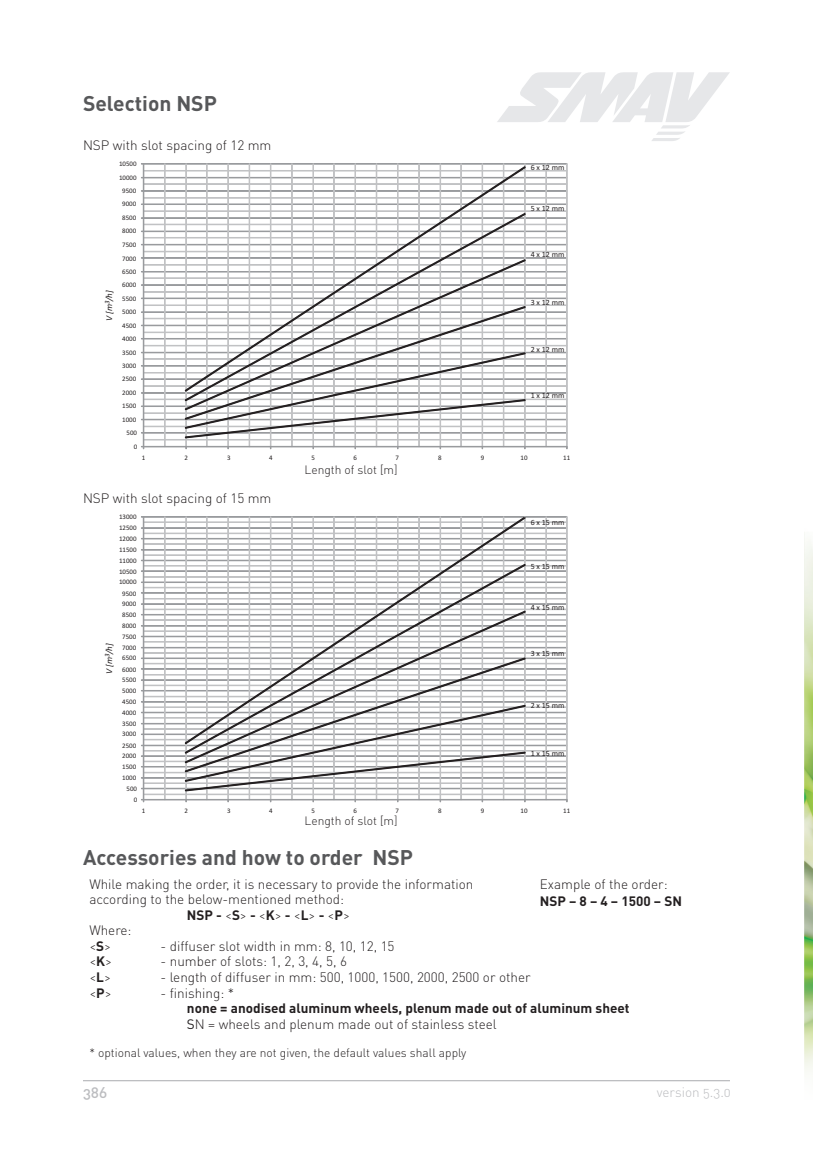
<style>
.page{position:relative;width:813px;height:1153px;background:#fff}
.page>*{position:absolute;margin:0;border:0;box-sizing:border-box;transform-origin:0 0}
.t1{font:700 21px "DIN Pro";color:#57585a}
.t2{font:15px "DIN";color:#bcbdc0}
.t3{font:300 13.5px "DIN Pro";color:#231f20}
.t4{font:700 13.5px/15.6px "DIN Pro";color:#231f20}
.t5{font:13.5px "DIN Light Alternate";color:#bcbdc0}
.t6{font:300 12px "DIN Pro";color:#231f20}
.t7{font:italic 9px "Calibri";color:#231f20}
.t8{font:7.95px "Calibri";color:#231f20}
.t9{font:6.9px "Calibri";color:#231f20}
.s1{font-weight:300}
.s2{font-weight:700}
.s3{font-weight:400}
</style>
<div class="page">
<img style="left:804px;top:534px;width:8px;height:537px">
<svg style="left:497px;top:72px;width:232px;height:69px"></svg>
<svg style="left:141px;top:163px;width:426px;height:286px"></svg>
<svg style="left:185px;top:410px;width:340px;height:10px"></svg>
<svg style="left:185px;top:401px;width:340px;height:9px"></svg>
<svg style="left:185px;top:392px;width:340px;height:9px"></svg>
<svg style="left:185px;top:167px;width:340px;height:225px"></svg>
<svg style="left:141px;top:516px;width:426px;height:286px"></svg>
<svg style="left:185px;top:762px;width:340px;height:10px"></svg>
<svg style="left:185px;top:753px;width:340px;height:9px"></svg>
<svg style="left:185px;top:744px;width:340px;height:9px"></svg>
<svg style="left:185px;top:516px;width:340px;height:228px"></svg>
<hr style="left:83px;top:1079px;width:646px;height:2px;background:#bcbdc0">
<h1 class="t1" style="left:83px;top:95px;width:135px">Selection NSP</h1>
<p class="t3" style="left:83px;top:139px;width:190px">NSP with slot spacing of 12 mm</p>
<p class="t9" style="left:119px;top:161px;width:19px">10500</p>
<p class="t9" style="left:119px;top:175px;width:19px">10000</p>
<p class="t9" style="left:122px;top:188px;width:16px">9500</p>
<p class="t9" style="left:122px;top:201px;width:16px">9000</p>
<p class="t9" style="left:122px;top:215px;width:16px">8500</p>
<p class="t9" style="left:122px;top:228px;width:16px">8000</p>
<p class="t9" style="left:122px;top:241px;width:16px">7500</p>
<p class="t9" style="left:122px;top:255px;width:16px">7000</p>
<p class="t9" style="left:122px;top:269px;width:16px">6500</p>
<p class="t7" style="left:105px;top:321px;width:33px;rotate:-90deg">V [m<sup>3</sup>/h]</p>
<p class="t9" style="left:122px;top:282px;width:16px">6000</p>
<p class="t9" style="left:122px;top:296px;width:16px">5500</p>
<p class="t9" style="left:122px;top:309px;width:16px">5000</p>
<p class="t9" style="left:122px;top:322px;width:16px">4500</p>
<p class="t9" style="left:122px;top:335px;width:16px">4000</p>
<p class="t9" style="left:122px;top:349px;width:16px">3500</p>
<p class="t9" style="left:122px;top:363px;width:16px">3000</p>
<p class="t9" style="left:122px;top:376px;width:16px">2500</p>
<p class="t9" style="left:122px;top:390px;width:16px">2000</p>
<p class="t9" style="left:122px;top:403px;width:16px">1500</p>
<p class="t9" style="left:122px;top:416px;width:16px">1000</p>
<p class="t9" style="left:126px;top:430px;width:12px">500</p>
<p class="t9" style="left:134px;top:443px;width:5px">0</p>
<p class="t8" style="left:530px;top:164px;width:35px">6 x 12 mm</p>
<p class="t8" style="left:530px;top:205px;width:35px">5 x 12 mm</p>
<p class="t8" style="left:530px;top:251px;width:35px">4 x 12 mm</p>
<p class="t8" style="left:530px;top:299px;width:35px">3 x 12 mm</p>
<p class="t8" style="left:530px;top:346px;width:35px">2 x 12 mm</p>
<p class="t8" style="left:530px;top:392px;width:35px">1 x 12 mm</p>
<p class="t9" style="left:142px;top:454px;width:5px">1</p>
<p class="t9" style="left:184px;top:454px;width:5px">2</p>
<p class="t9" style="left:227px;top:454px;width:5px">3</p>
<p class="t9" style="left:269px;top:454px;width:5px">4</p>
<p class="t9" style="left:311px;top:454px;width:5px">5</p>
<p class="t9" style="left:353px;top:454px;width:5px">6</p>
<p class="t9" style="left:395px;top:454px;width:5px">7</p>
<p class="t9" style="left:438px;top:454px;width:5px">8</p>
<p class="t9" style="left:480px;top:454px;width:5px">9</p>
<p class="t9" style="left:520px;top:454px;width:9px">10</p>
<p class="t9" style="left:563px;top:454px;width:9px">11</p>
<p class="t3" style="left:83px;top:493px;width:190px">NSP with slot spacing of 15 mm</p>
<p class="t9" style="left:119px;top:514px;width:19px">13000</p>
<p class="t9" style="left:119px;top:525px;width:19px">12500</p>
<p class="t9" style="left:119px;top:535px;width:19px">12000</p>
<p class="t9" style="left:119px;top:546px;width:19px">11500</p>
<p class="t9" style="left:119px;top:557px;width:19px">11000</p>
<p class="t9" style="left:119px;top:568px;width:19px">10500</p>
<p class="t9" style="left:119px;top:579px;width:19px">10000</p>
<p class="t9" style="left:122px;top:590px;width:16px">9500</p>
<p class="t9" style="left:122px;top:601px;width:16px">9000</p>
<p class="t9" style="left:122px;top:611px;width:16px">8500</p>
<p class="t9" style="left:122px;top:622px;width:16px">8000</p>
<p class="t7" style="left:105px;top:674px;width:33px;rotate:-90deg">V [m<sup>3</sup>/h]</p>
<p class="t9" style="left:122px;top:633px;width:16px">7500</p>
<p class="t9" style="left:122px;top:644px;width:16px">7000</p>
<p class="t9" style="left:122px;top:655px;width:16px">6500</p>
<p class="t9" style="left:122px;top:666px;width:16px">6000</p>
<p class="t9" style="left:122px;top:677px;width:16px">5500</p>
<p class="t9" style="left:122px;top:688px;width:16px">5000</p>
<p class="t9" style="left:122px;top:698px;width:16px">4500</p>
<p class="t9" style="left:122px;top:709px;width:16px">4000</p>
<p class="t9" style="left:122px;top:720px;width:16px">3500</p>
<p class="t9" style="left:122px;top:731px;width:16px">3000</p>
<p class="t9" style="left:122px;top:742px;width:16px">2500</p>
<p class="t9" style="left:122px;top:753px;width:16px">2000</p>
<p class="t9" style="left:122px;top:764px;width:16px">1500</p>
<p class="t9" style="left:122px;top:774px;width:16px">1000</p>
<p class="t9" style="left:126px;top:785px;width:12px">500</p>
<p class="t9" style="left:134px;top:796px;width:5px">0</p>
<p class="t6" style="left:304px;top:465px;width:94px">Length of slot [m]</p>
<p class="t7" style="left:316px;top:467px;width:78px">D³ugoœæ szczeliny [m]</p>
<p class="t8" style="left:530px;top:519px;width:35px">6 x 15 mm</p>
<p class="t8" style="left:530px;top:563px;width:35px">5 x 15 mm</p>
<p class="t8" style="left:530px;top:604px;width:35px">4 x 15 mm</p>
<p class="t8" style="left:530px;top:649px;width:35px">3 x 15 mm</p>
<p class="t8" style="left:530px;top:702px;width:35px">2 x 15 mm</p>
<p class="t8" style="left:530px;top:749px;width:35px">1 x 15 mm</p>
<p class="t9" style="left:142px;top:807px;width:5px">1</p>
<p class="t9" style="left:184px;top:807px;width:5px">2</p>
<p class="t9" style="left:227px;top:807px;width:5px">3</p>
<p class="t9" style="left:269px;top:807px;width:5px">4</p>
<p class="t9" style="left:311px;top:807px;width:5px">5</p>
<p class="t9" style="left:353px;top:807px;width:5px">6</p>
<p class="t9" style="left:395px;top:807px;width:5px">7</p>
<p class="t9" style="left:438px;top:807px;width:5px">8</p>
<p class="t9" style="left:480px;top:807px;width:5px">9</p>
<p class="t9" style="left:520px;top:807px;width:9px">10</p>
<p class="t9" style="left:563px;top:807px;width:9px">11</p>
<p class="t6" style="left:304px;top:815px;width:94px">Length of slot [m]</p>
<p class="t7" style="left:316px;top:820px;width:78px">D³ugoœæ szczeliny [m]</p>
<h1 class="t1" style="left:83px;top:849px;width:331px">Accessories and how to order NSP</h1>
<p class="t3" style="left:89px;top:878px;width:385px">While making the order, it is necessary to provide the information</p>
<p class="t3" style="left:89px;top:893px;width:256px">according to the below-mentioned method:</p>
<p class="t4" style="left:187px;top:908px;width:164px">NSP - <span class="s1">&lt;</span>S<span class="s1">&gt;</span> - <span class="s1">&lt;</span>K<span class="s1">&gt;</span> - <span class="s1">&lt;</span>L<span class="s1">&gt;</span> - <span class="s1">&lt;</span>P<span class="s1">&gt;</span></p>
<p class="t3" style="left:89px;top:925px;width:44px">Where:</p>
<p class="t3" style="left:89px;top:940px;width:23px">&lt;<span class="s2">S</span>&gt;</p>
<p class="t3" style="left:160px;top:940px;width:235px">- diffuser slot width in mm: 8, 10, 12, 15</p>
<p class="t3" style="left:89px;top:956px;width:24px">&lt;<span class="s2">K</span>&gt;</p>
<p class="t3" style="left:160px;top:956px;width:188px">- number of slots: 1, 2, 3, 4, 5, 6</p>
<p class="t3" style="left:89px;top:971px;width:23px">&lt;<span class="s2">L</span>&gt;</p>
<p class="t3" style="left:160px;top:971px;width:371px">- length of diffuser in mm: 500, 1000, 1500, 2000, 2500 or other</p>
<p class="t3" style="left:89px;top:987px;width:24px">&lt;<span class="s2">P</span>&gt;</p>
<p class="t3" style="left:160px;top:987px;width:75px">- finishing: *</p>
<p class="t4" style="left:187px;top:1001px;width:444px">none = anodised aluminum wheels, plenum made out of aluminum sheet<br><span class="s3">S</span><span class="s1">N = wheels and plenum made out of stainless steel</span></p>
<p class="t6" style="left:89px;top:1047px;width:378px">* optional values, when they are not given, the default values shall apply</p>
<p class="t3" style="left:539px;top:878px;width:129px">Example of the order:</p>
<p class="t4" style="left:539px;top:894px;width:143px">NSP – 8 – 4 – 1500 – SN</p>
<p class="t2" style="left:83px;top:1085px;width:26px">386</p>
<p class="t5" style="left:656px;top:1085px;width:75px">version 5.3.0</p>
</div>
